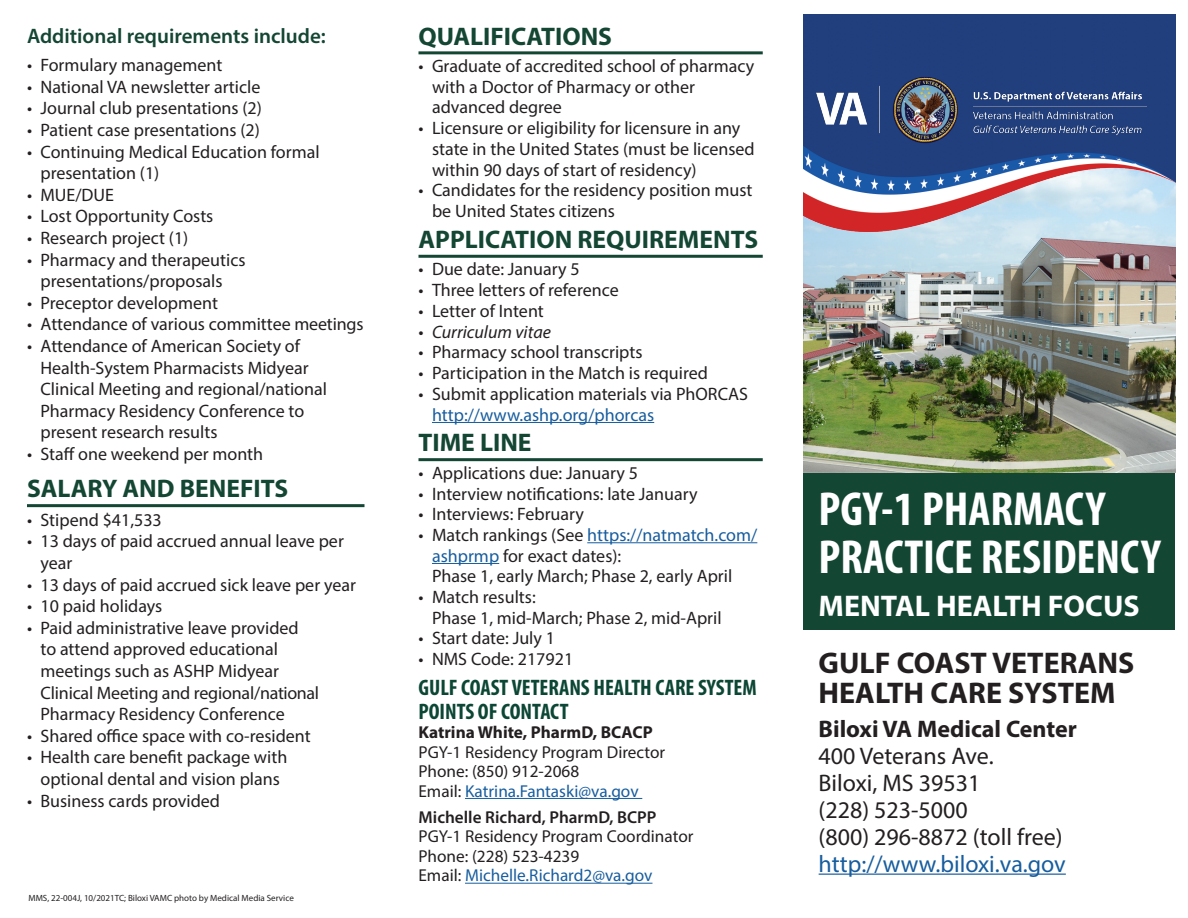
<style>
.page{position:relative;width:1188px;height:918px;background:#fff}
.page>*{position:absolute;margin:0;border:0;box-sizing:border-box;transform-origin:0 0}
.t1{font:700 condensed 48px "Myriad Pro";color:#fff}
.t2{font:700 30px "Myriad Pro";color:#231f20}
.t3{font:700 30px "Myriad Pro";color:#fff}
.t4{font:700 25.5px "Myriad Pro";color:#144634}
.t5{font:24px "Myriad Pro";color:#231f20}
.t6{font:24px "Myriad Pro";color:#175d9e}
.t7{font:700 24px "Myriad Pro";color:#231f20}
.t8{font:700 condensed 22.5px "Myriad Pro";color:#0c4634}
.t9{font:600 21px "Myriad Pro";color:#144634}
.t10{font:18px/21.6px "Myriad Pro";color:#231f20}
.t11{font:italic 18px "Myriad Pro";color:#231f20}
.t12{font:17.25px "Myriad Pro";color:#231f20}
.t13{font:17.25px "Myriad Pro";color:#175d9e}
.t14{font:600 17.25px "Myriad Pro";color:#231f20}
.t15{font:700 17.25px "Myriad Pro";color:#231f20}
.t16{font:9px "Myriad Pro";color:#231f20}
.s1{color:#175d9e}
.s2{color:#231f20}
</style>
<div class="page">
<div style="left:803px;top:459px;width:372px;height:171px;background:#144634"></div>
<img style="left:803px;top:236px;width:372px;height:236px">
<hr style="left:819px;top:874px;width:247px;height:1px;background:#175d9e">
<hr style="left:27px;top:504px;width:337px;height:3px;background:#144634">
<hr style="left:418px;top:51px;width:345px;height:3px;background:#144634">
<hr style="left:418px;top:255px;width:345px;height:3px;background:#144634">
<hr style="left:432px;top:422px;width:222px;height:1px;background:#175d9e">
<hr style="left:418px;top:458px;width:345px;height:3px;background:#144634">
<hr style="left:587px;top:542px;width:170px;height:1px;background:#175d9e">
<hr style="left:432px;top:563px;width:67px;height:1px;background:#175d9e">
<hr style="left:465px;top:798px;width:177px;height:1px;background:#175d9e">
<hr style="left:465px;top:883px;width:187px;height:1px;background:#175d9e">
<img style="left:803px;top:14px;width:372px;height:222px">
<img style="left:817px;top:75px;width:330px;height:69px">
<p class="t9" style="left:27px;top:22px;width:300px">Additional requirements include:</p>
<p class="t10" style="left:27px;top:54px;width:197px">• Formulary management</p>
<p class="t10" style="left:27px;top:76px;width:235px">• National VA newsletter article</p>
<p class="t10" style="left:27px;top:97px;width:236px">• Journal club presentations (2)</p>
<p class="t10" style="left:27px;top:119px;width:234px">• Patient case presentations (2)</p>
<p class="t10" style="left:40px;top:140px;width:281px;text-indent:-14px">• Continuing Medical Education formal presentation (1)</p>
<p class="t10" style="left:27px;top:184px;width:89px">• MUE/DUE</p>
<p class="t10" style="left:27px;top:205px;width:188px">• Lost Opportunity Costs</p>
<p class="t10" style="left:27px;top:227px;width:163px">• Research project (1)</p>
<p class="t10" style="left:27px;top:248px;width:220px;text-align:center">• Pharmacy and therapeutics presentations/proposals</p>
<p class="t10" style="left:27px;top:292px;width:193px">• Preceptor development</p>
<p class="t10" style="left:27px;top:313px;width:338px">• Attendance of various committee meetings</p>
<p class="t10" style="left:40px;top:335px;width:288px;text-indent:-14px">• Attendance of American Society of Health-System Pharmacists Midyear Clinical Meeting and regional/national Pharmacy Residency Conference to present research results</p>
<p class="t10" style="left:27px;top:443px;width:238px">• Staff one weekend per month</p>
<p class="t4" style="left:27px;top:472px;width:263px">SALARY AND BENEFITS</p>
<p class="t10" style="left:27px;top:509px;width:136px">• Stipend $41,533</p>
<p class="t10" style="left:40px;top:530px;width:305px;text-indent:-14px">• 13 days of paid accrued annual leave per year</p>
<p class="t10" style="left:27px;top:573px;width:330px">• 13 days of paid accrued sick leave per year</p>
<p class="t10" style="left:27px;top:595px;width:137px">• 10 paid holidays</p>
<p class="t10" style="left:40px;top:617px;width:280px;text-indent:-14px">• Paid administrative leave provided<br>to attend approved educational meetings such as ASHP Midyear Clinical Meeting and regional/national Pharmacy Residency Conference</p>
<p class="t10" style="left:27px;top:725px;width:285px">• Shared office space with co-resident</p>
<p class="t10" style="left:27px;top:746px;width:262px;text-align:center">• Health care benefit package with optional dental and vision plans</p>
<p class="t10" style="left:27px;top:789px;width:195px">• Business cards provided</p>
<p class="t16" style="left:28px;top:892px;width:267px">MMS, 22-004J, 10/2021TC; Biloxi VAMC photo by Medical Media Service</p>
<p class="t4" style="left:418px;top:19px;width:195px">QUALIFICATIONS</p>
<p class="t10" style="left:432px;top:55px;width:324px;line-height:20.7px;text-indent:-14px">• Graduate of accredited school of pharmacy with a Doctor of Pharmacy or other advanced degree</p>
<p class="t10" style="left:432px;top:118px;width:324px;line-height:20.7px;text-indent:-14px">• Licensure or eligibility for licensure in any state in the United States (must be licensed within 90 days of start of residency)</p>
<p class="t10" style="left:432px;top:179px;width:322px;line-height:21px;text-indent:-14px">• Candidates for the residency position must be United States citizens</p>
<p class="t4" style="left:418px;top:223px;width:341px">APPLICATION REQUIREMENTS</p>
<p class="t10" style="left:418px;top:258px;width:163px">• Due date: January 5</p>
<p class="t10" style="left:418px;top:279px;width:202px">• Three letters of reference</p>
<p class="t10" style="left:418px;top:300px;width:127px">• Letter of Intent</p>
<p class="t11" style="left:418px;top:320px;width:134px">• Curriculum vitae</p>
<p class="t10" style="left:418px;top:341px;width:226px">• Pharmacy school transcripts</p>
<p class="t10" style="left:418px;top:362px;width:291px">• Participation in the Match is required</p>
<p class="t10" style="left:432px;top:383px;width:318px;line-height:21px;text-indent:-14px">• Submit application materials via PhORCAS <span class="s1">http://www.ashp.org/phorcas</span></p>
<p class="t4" style="left:418px;top:426px;width:115px">TIME LINE</p>
<p class="t10" style="left:418px;top:462px;width:221px">• Applications due: January 5</p>
<p class="t10" style="left:418px;top:482px;width:281px">• Interview notifications: late January</p>
<p class="t10" style="left:418px;top:503px;width:167px">• Interviews: February</p>
<p class="t10" style="left:432px;top:524px;width:327px;line-height:20.7px;text-indent:-14px">• Match rankings (See <span class="s1">https://natmatch.com/ ashprmp</span> for exact dates):<br>Phase 1, early March; Phase 2, early April</p>
<p class="t10" style="left:432px;top:586px;width:291px;line-height:20.7px;text-indent:-14px">• Match results:<br>Phase 1, mid-March; Phase 2, mid-April</p>
<p class="t10" style="left:418px;top:627px;width:138px">• Start date: July 1</p>
<p class="t10" style="left:418px;top:648px;width:156px">• NMS Code: 217921</p>
<p class="t8" style="left:418px;top:673px;width:340px">GULF COAST VETERANS HEALTH CARE SYSTEM</p>
<p class="t8" style="left:418px;top:697px;width:152px">POINTS OF CONTACT</p>
<p class="t15" style="left:418px;top:721px;width:236px">Katrina White, PharmD, BCACP</p>
<p class="t12" style="left:418px;top:741px;width:248px">PGY-1 Residency Program Director</p>
<p class="t12" style="left:418px;top:761px;width:162px">Phone: (850) 912-2068</p>
<p class="t13" style="left:418px;top:780px;width:222px"><span class="s2">Email:</span> Katrina.Fantaski@va.gov</p>
<p class="t14" style="left:418px;top:806px;width:240px">Michelle Richard, PharmD, BCPP</p>
<p class="t12" style="left:418px;top:826px;width:277px">PGY-1 Residency Program Coordinator</p>
<p class="t12" style="left:418px;top:846px;width:162px">Phone: (228) 523-4239</p>
<p class="t13" style="left:418px;top:865px;width:235px"><span class="s2">Email:</span> Michelle.Richard2@va.gov</p>
<p class="t1" style="left:819px;top:479px;width:288px">PGY-1 PHARMACY</p>
<p class="t1" style="left:819px;top:527px;width:344px">PRACTICE RESIDENCY</p>
<p class="t3" style="left:819px;top:586px;width:323px">MENTAL HEALTH FOCUS</p>
<p class="t2" style="left:819px;top:643px;width:317px">GULF COAST VETERANS</p>
<p class="t2" style="left:819px;top:673px;width:298px">HEALTH CARE SYSTEM</p>
<p class="t7" style="left:819px;top:713px;width:260px">Biloxi VA Medical Center</p>
<p class="t5" style="left:819px;top:741px;width:177px">400 Veterans Ave.</p>
<p class="t5" style="left:819px;top:768px;width:163px">Biloxi, MS 39531</p>
<p class="t5" style="left:819px;top:795px;width:151px">(228) 523-5000</p>
<p class="t5" style="left:819px;top:822px;width:245px">(800) 296-8872 (toll free)</p>
<p class="t6" style="left:819px;top:849px;width:249px">http://www.biloxi.va.gov</p>
</div>
